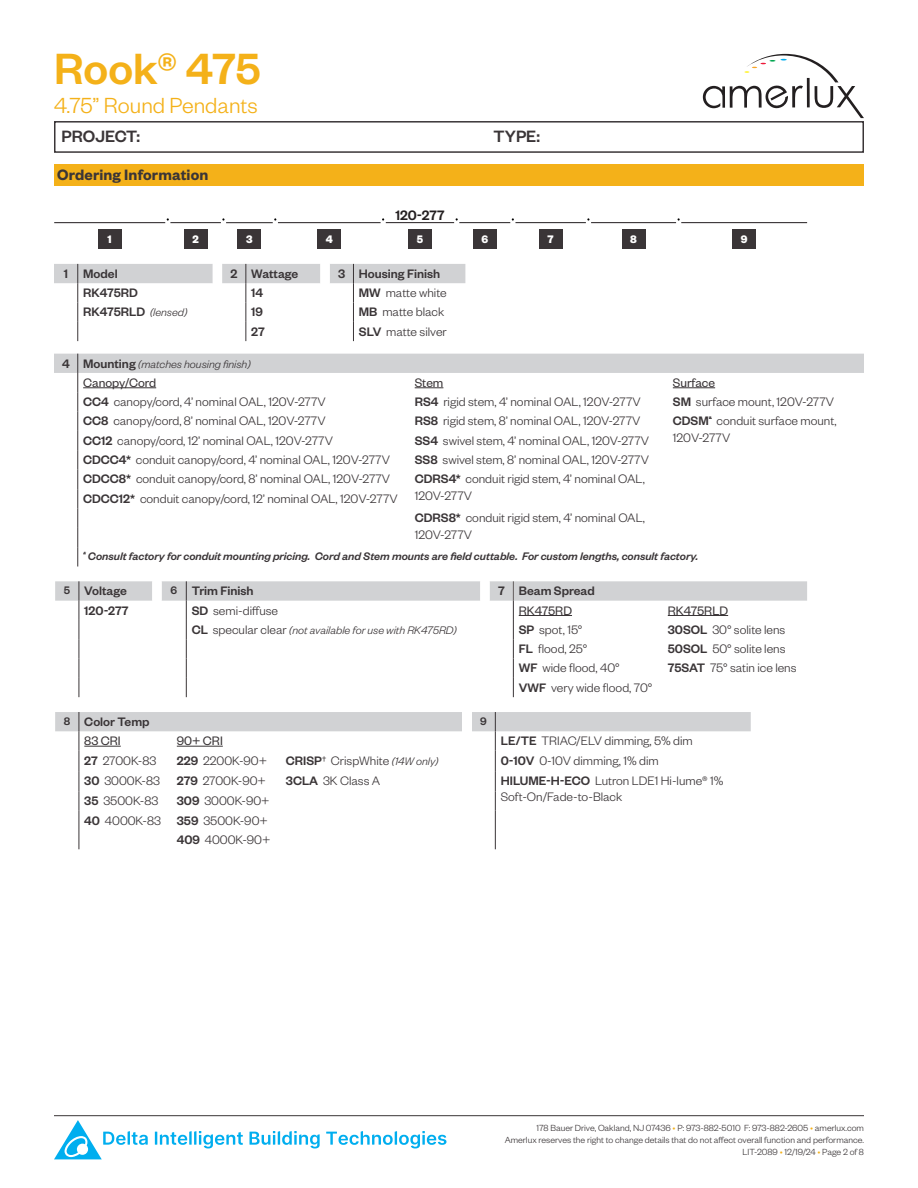
<style>
.page{position:relative;width:918px;height:1188px;background:#fff}
.page>*{position:absolute;margin:0;border:0;box-sizing:border-box;transform-origin:0 0}
.t1{font:500 48px "Founders Grotesk";letter-spacing:-.005em;color:#f4b119}
.t2{font:300 24px "Founders Grotesk";color:#f4b119}
.t3{font:500 18px "Founders Grotesk";color:#3a3537}
.t4{font:600 16.5px "Founders Grotesk";letter-spacing:.01em;color:#3a3537}
.t5{font:500 15px "Founders Grotesk";color:#231f20}
.t6{font:300 13.5px/16.2px "Founders Grotesk";color:#3a3537}
.t7{font:500 13.5px "Founders Grotesk";color:#3a3537}
.t8{font:13.5px "Founders Grotesk";color:#3a3537}
.t9{font:italic 500 12px "Founders Grotesk";color:#3a3537}
.t10{font:italic 300 12px "Founders Grotesk";color:#3a3537}
.t11{font:700 12px "Founders Grotesk";color:#fff}
.t12{font:500 12px "Founders Grotesk";color:#3a3537}
.t13{font:300 9.75px/11.7px "Founders Grotesk";color:#3a3537;text-align:right}
.s1{font-weight:500}
.s2{font-weight:300;font-style:italic;font-size:12px}
.s3{font-weight:500;font-style:normal;font-size:13.5px}
.s4{font-style:normal;font-size:13.5px}
.s5{font-style:italic;font-size:12px}
.s6{color:#f4b119}
</style>
<div class="page">
<hr style="left:54px;top:1115px;width:810px;height:1px;background:#3a3537">
<div style="left:54px;top:121px;width:810px;height:32px;border:2px solid #3a3537"></div>
<svg style="left:54px;top:1120px;width:94px;height:39px"></svg>
<svg style="left:155px;top:1131px;width:88px;height:17px"></svg>
<svg style="left:250px;top:1131px;width:70px;height:17px"></svg>
<svg style="left:326px;top:1131px;width:120px;height:17px"></svg>
<svg style="left:703px;top:54px;width:161px;height:64px"></svg>
<hr style="left:54px;top:222px;width:111px;height:1px;background:#3a3537">
<hr style="left:170px;top:222px;width:51px;height:1px;background:#3a3537">
<hr style="left:278px;top:222px;width:103px;height:1px;background:#3a3537">
<hr style="left:459px;top:222px;width:51px;height:1px;background:#3a3537">
<hr style="left:515px;top:222px;width:71px;height:1px;background:#3a3537">
<hr style="left:591px;top:222px;width:85px;height:1px;background:#3a3537">
<hr style="left:226px;top:222px;width:47px;height:1px;background:#3a3537">
<hr style="left:386px;top:222px;width:68px;height:1px;background:#3a3537">
<div style="left:98px;top:229px;width:24px;height:20px;background:#3a3537"></div>
<div style="left:184px;top:229px;width:24px;height:20px;background:#3a3537"></div>
<div style="left:238px;top:229px;width:23px;height:20px;background:#3a3537"></div>
<div style="left:317px;top:229px;width:24px;height:20px;background:#3a3537"></div>
<div style="left:408px;top:229px;width:24px;height:20px;background:#3a3537"></div>
<div style="left:473px;top:229px;width:24px;height:20px;background:#3a3537"></div>
<div style="left:539px;top:229px;width:24px;height:20px;background:#3a3537"></div>
<div style="left:622px;top:229px;width:23px;height:20px;background:#3a3537"></div>
<div style="left:732px;top:229px;width:24px;height:20px;background:#3a3537"></div>
<hr style="left:681px;top:222px;width:126px;height:1px;background:#3a3537">
<svg style="left:54px;top:264px;width:411px;height:77px"></svg>
<svg style="left:54px;top:354px;width:810px;height:213px"></svg>
<svg style="left:55px;top:581px;width:752px;height:116px"></svg>
<hr style="left:519px;top:615px;width:53px;height:1px;background:#3a3537">
<hr style="left:668px;top:615px;width:60px;height:1px;background:#3a3537">
<svg style="left:55px;top:712px;width:696px;height:137px"></svg>
<hr style="left:84px;top:746px;width:37px;height:1px;background:#3a3537">
<hr style="left:177px;top:746px;width:46px;height:1px;background:#3a3537">
<div style="left:54px;top:164px;width:810px;height:22px;background:#f4b119"></div>
<h1 class="t1" style="left:54px;top:39px;width:208px">Rook® 475</h1>
<h2 class="t2" style="left:54px;top:91px;width:205px">4.75” Round Pendants</h2>
<h3 class="t3" style="left:62px;top:125px;width:80px">PROJECT:</h3>
<h3 class="t3" style="left:494px;top:125px;width:48px">TYPE:</h3>
<p class="t4" style="left:57px;top:165px;width:153px">Ordering Information</p>
<p class="t5" style="left:395px;top:206px;width:51px">120-277</p>
<p class="t11" style="left:107px;top:231px;width:6px">1</p>
<p class="t11" style="left:193px;top:231px;width:8px">2</p>
<p class="t11" style="left:246px;top:231px;width:8px">3</p>
<p class="t11" style="left:326px;top:231px;width:9px">4</p>
<p class="t11" style="left:417px;top:231px;width:8px">5</p>
<p class="t11" style="left:481px;top:231px;width:8px">6</p>
<p class="t11" style="left:548px;top:231px;width:8px">7</p>
<p class="t11" style="left:630px;top:232px;width:8px">8</p>
<p class="t11" style="left:741px;top:231px;width:8px">9</p>
<p class="t7" style="left:64px;top:265px;width:6px">1</p>
<p class="t7" style="left:83px;top:265px;width:36px">Model</p>
<p class="t7" style="left:231px;top:265px;width:8px">2</p>
<p class="t7" style="left:251px;top:265px;width:49px">Wattage</p>
<p class="t7" style="left:338px;top:265px;width:9px">3</p>
<p class="t7" style="left:359px;top:265px;width:83px">Housing Finish</p>
<p class="t7" style="left:83px;top:284px;width:56px">RK475RD</p>
<p class="t7" style="left:251px;top:284px;width:13px">14</p>
<p class="t6" style="left:359px;top:284px;width:89px"><span class="s1">MW</span> matte white</p>
<p class="t7" style="left:83px;top:304px;width:106px">RK475RLD <span class="s2">(lensed)</span></p>
<p class="t7" style="left:251px;top:304px;width:13px">19</p>
<p class="t6" style="left:359px;top:303px;width:87px"><span class="s1">MB</span> matte black</p>
<p class="t7" style="left:251px;top:323px;width:15px">27</p>
<p class="t6" style="left:359px;top:323px;width:89px"><span class="s1">SLV</span> matte silver</p>
<p class="t7" style="left:62px;top:355px;width:9px">4</p>
<p class="t10" style="left:83px;top:356px;width:169px"><span class="s3">Mounting</span> (matches housing finish)</p>
<p class="t8" style="left:83px;top:374px;width:75px">Canopy/Cord</p>
<p class="t8" style="left:415px;top:374px;width:30px">Stem</p>
<p class="t8" style="left:673px;top:374px;width:44px">Surface</p>
<p class="t6" style="left:83px;top:393px;width:244px"><span class="s1">CC4</span> canopy/cord, 4’ nominal OAL, 120V-277V</p>
<p class="t6" style="left:415px;top:393px;width:228px"><span class="s1">RS4</span> rigid stem, 4’ nominal OAL, 120V-277V</p>
<p class="t6" style="left:673px;top:393px;width:163px"><span class="s1">SM</span> surface mount, 120V-277V</p>
<p class="t6" style="left:83px;top:412px;width:244px"><span class="s1">CC8</span> canopy/cord, 8’ nominal OAL, 120V-277V</p>
<p class="t6" style="left:415px;top:412px;width:227px"><span class="s1">RS8</span> rigid stem, 8’ nominal OAL, 120V-277V</p>
<p class="t6" style="left:673px;top:412px;width:165px"><span class="s1">CDSM</span><sup>*</sup> conduit surface mount,</p>
<p class="t6" style="left:83px;top:432px;width:251px"><span class="s1">CC12</span> canopy/cord, 12’ nominal OAL, 120V-277V</p>
<p class="t6" style="left:415px;top:432px;width:236px"><span class="s1">SS4</span> swivel stem, 4’ nominal OAL, 120V-277V</p>
<p class="t6" style="left:673px;top:429px;width:59px">120V-277V</p>
<p class="t6" style="left:83px;top:451px;width:308px"><span class="s1">CDCC4*</span> conduit canopy/cord, 4’ nominal OAL, 120V-277V</p>
<p class="t6" style="left:415px;top:451px;width:236px"><span class="s1">SS8</span> swivel stem, 8’ nominal OAL, 120V-277V</p>
<p class="t6" style="left:83px;top:470px;width:309px"><span class="s1">CDCC8*</span> conduit canopy/cord, 8’ nominal OAL, 120V-277V</p>
<p class="t6" style="left:415px;top:470px;width:232px"><span class="s1">CDRS4*</span> conduit rigid stem, 4’ nominal OAL,</p>
<p class="t6" style="left:83px;top:490px;width:316px"><span class="s1">CDCC12*</span> conduit canopy/cord, 12’ nominal OAL, 120V-277V</p>
<p class="t6" style="left:415px;top:486px;width:59px">120V-277V</p>
<p class="t6" style="left:415px;top:509px;width:232px"><span class="s1">CDRS8*</span> conduit rigid stem, 4’ nominal OAL,<br>120V-277V</p>
<p class="t9" style="left:83px;top:549px;width:617px"><sup>*</sup> Consult factory for conduit mounting pricing. Cord and Stem mounts are field cuttable. For custom lengths, consult factory.</p>
<p class="t12" style="left:64px;top:583px;width:8px">5</p>
<p class="t7" style="left:84px;top:583px;width:44px">Voltage</p>
<p class="t12" style="left:171px;top:583px;width:8px">6</p>
<p class="t7" style="left:192px;top:583px;width:63px">Trim Finish</p>
<p class="t7" style="left:498px;top:583px;width:8px">7</p>
<p class="t7" style="left:519px;top:583px;width:77px">Beam Spread</p>
<p class="t7" style="left:84px;top:602px;width:46px">120-277</p>
<p class="t6" style="left:192px;top:601px;width:88px"><span class="s1">SD</span> semi-diffuse</p>
<p class="t8" style="left:519px;top:602px;width:55px">RK475RD</p>
<p class="t8" style="left:668px;top:602px;width:62px">RK475RLD</p>
<p class="t10" style="left:192px;top:623px;width:267px"><span class="s3">CL</span> <span class="s4">specular clear</span> (not available for use with RK475RD)</p>
<p class="t6" style="left:519px;top:621px;width:65px"><span class="s1">SP</span> spot, 15°</p>
<p class="t6" style="left:668px;top:621px;width:119px"><span class="s1">30SOL</span> 30° solite lens</p>
<p class="t6" style="left:519px;top:640px;width:70px"><span class="s1">FL</span> flood, 25°</p>
<p class="t6" style="left:668px;top:640px;width:119px"><span class="s1">50SOL</span> 50° solite lens</p>
<p class="t6" style="left:519px;top:659px;width:102px"><span class="s1">WF</span> wide flood, 40°</p>
<p class="t6" style="left:668px;top:659px;width:130px"><span class="s1">75SAT</span> 75° satin ice lens</p>
<p class="t6" style="left:519px;top:679px;width:135px"><span class="s1">VWF</span> very wide flood, 70°</p>
<p class="t12" style="left:64px;top:714px;width:8px">8</p>
<p class="t7" style="left:84px;top:713px;width:67px">Color Temp</p>
<p class="t12" style="left:480px;top:714px;width:8px">9</p>
<p class="t8" style="left:84px;top:733px;width:38px">83 CRI</p>
<p class="t8" style="left:177px;top:733px;width:48px">90+ CRI</p>
<p class="t6" style="left:501px;top:732px;width:193px"><span class="s1">LE/TE</span> TRIAC/ELV dimming, 5% dim</p>
<p class="t6" style="left:84px;top:751px;width:74px"><span class="s1">27</span> 2700K-83</p>
<p class="t6" style="left:177px;top:751px;width:92px"><span class="s1">229</span> 2200K-90+</p>
<p class="t6" style="left:286px;top:751px;width:154px"><span class="s1">CRISP</span>† CrispWhite <span class="s5">(14W only)</span></p>
<p class="t6" style="left:501px;top:751px;width:160px"><span class="s1">0-10V</span> 0-10V dimming, 1% dim</p>
<p class="t6" style="left:84px;top:772px;width:77px"><span class="s1">30</span> 3000K-83</p>
<p class="t6" style="left:177px;top:772px;width:91px"><span class="s1">279</span> 2700K-90+</p>
<p class="t6" style="left:286px;top:772px;width:96px"><span class="s1">3CLA</span> 3K Class A</p>
<p class="t6" style="left:501px;top:772px;width:224px"><span class="s1">HILUME-H-ECO</span> Lutron LDE1 Hi-lume® 1%<br>Soft-On/Fade-to-Black</p>
<p class="t6" style="left:84px;top:792px;width:76px"><span class="s1">35</span> 3500K-83</p>
<p class="t6" style="left:177px;top:792px;width:94px"><span class="s1">309</span> 3000K-90+</p>
<p class="t6" style="left:84px;top:812px;width:78px"><span class="s1">40</span> 4000K-83</p>
<p class="t6" style="left:177px;top:812px;width:93px"><span class="s1">359</span> 3500K-90+</p>
<p class="t6" style="left:177px;top:831px;width:95px"><span class="s1">409</span> 4000K-90+</p>
<p class="t13" style="left:505px;top:1122px;width:361px">178 Bauer Drive, Oakland, NJ 07436 <span class="s6">•</span> P: 973-882-5010 F: 973-882-2605 <span class="s6">•</span> amerlux.com<br>Amerlux reserves the right to change details that do not affect overall function and performance.<br>LIT-2089 <span class="s6">•</span> 12/19/24 <span class="s6">•</span> Page 2 of 8</p>
</div>
